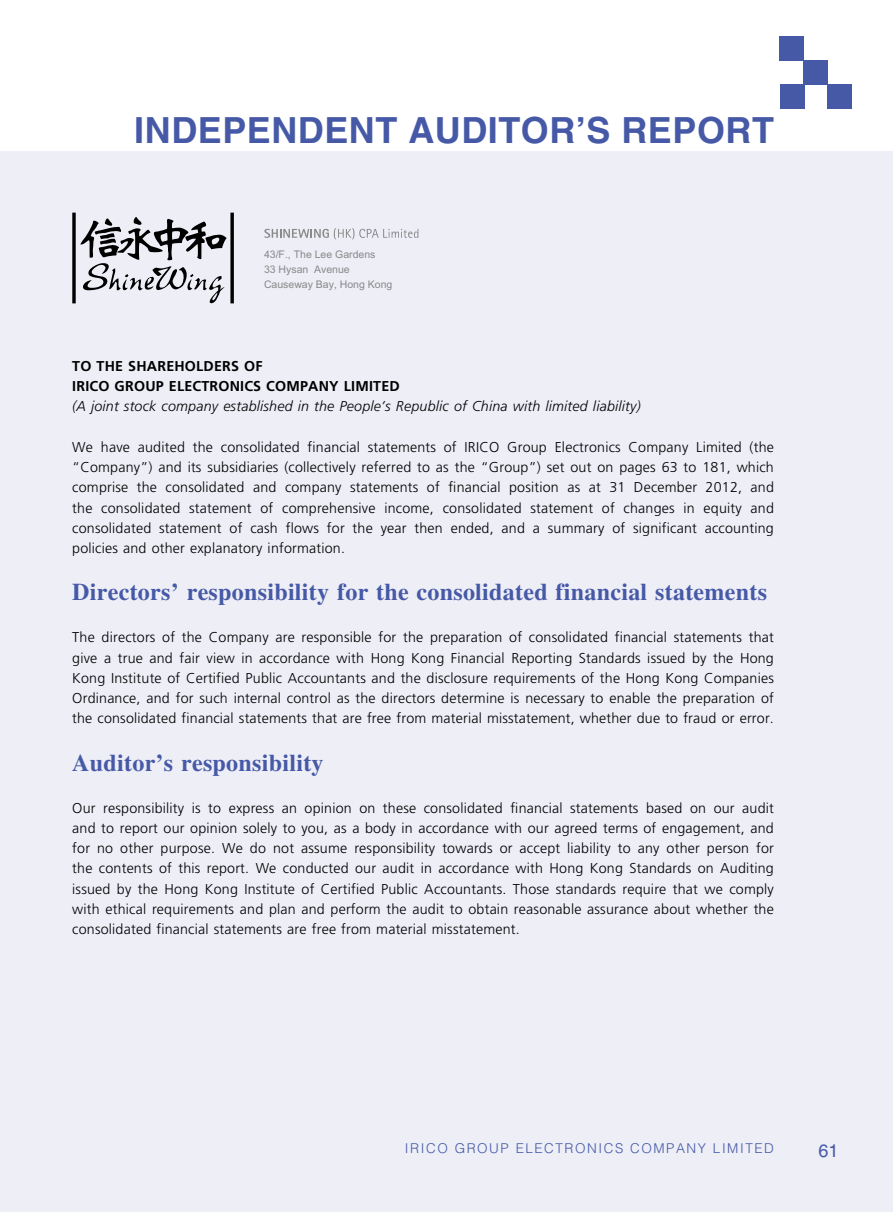
<style>
.page{position:relative;width:893px;height:1212px;background:#fff}
.page>*{position:absolute;margin:0;border:0;box-sizing:border-box;transform-origin:0 0}
.t1{font:700 36px "Helvetica LT Std";letter-spacing:.015em;color:#4659a7}
.Subhead_1{font:700 24px "Times LT Std";letter-spacing:.01em;color:#4659a7}
.t2{font:18px "Helvetica LT Std";color:#4659a7}
.Body_text{font:300 14.25px/20.2px "Frutiger LT Std";letter-spacing:.015em;color:#000;text-align:justify}
.Body_text-2{font:italic 300 14.25px "Frutiger LT Std";letter-spacing:.015em;color:#000}
.Body_text-3{font:700 14.25px "Frutiger LT Std";letter-spacing:.015em;color:#000}
.t3{font:300 13.5px "Helvetica LT Std";letter-spacing:.115em;color:#4659a7}
.t4{font:700 10.5px/15px "M Hei HK";color:#898989}
</style>
<div class="page">
<div style="left:0;top:152px;width:893px;height:1060px;background:#edeef6"></div>
<div style="left:779px;top:36px;width:24px;height:24px;background:#4659a7"></div>
<div style="left:803px;top:60px;width:25px;height:25px;background:#4659a7"></div>
<div style="left:780px;top:85px;width:25px;height:24px;background:#4659a7"></div>
<div style="left:828px;top:85px;width:24px;height:24px;background:#4659a7"></div>
<svg style="left:72px;top:213px;width:162px;height:90px"></svg>
<svg style="left:264px;top:228px;width:154px;height:12px"></svg>
<p class="t1" style="left:134px;top:108px;width:641px">INDEPENDENT AUDITOR’S REPORT</p>
<p class="t4" style="left:264px;top:245px;width:130px">43/F., The Lee Gardens<br>33 Hysan Avenue<br>Causeway Bay, Hong Kong</p>
<p class="Body_text-3" style="left:72px;top:357px;width:192px">TO THE SHAREHOLDERS OF</p>
<p class="Body_text-3" style="left:72px;top:378px;width:329px">IRICO GROUP ELECTRONICS COMPANY LIMITED</p>
<p class="Body_text-2" style="left:72px;top:398px;width:570px">(A joint stock company established in the People’s Republic of China with limited liability)</p>
<p class="Body_text" style="left:72px;top:437px;width:703px">We have audited the consolidated financial statements of IRICO Group Electronics Company Limited (the “Company”) and its subsidiaries (collectively referred to as the “Group”) set out on pages 63 to 181, which comprise the consolidated and company statements of financial position as at 31 December 2012, and the consolidated statement of comprehensive income, consolidated statement of changes in equity and consolidated statement of cash flows for the year then ended, and a summary of significant accounting policies and other explanatory information.</p>
<p class="Subhead_1" style="left:72px;top:578px;width:696px">Directors’ responsibility for the consolidated financial statements</p>
<p class="Body_text" style="left:72px;top:627px;width:703px">The directors of the Company are responsible for the preparation of consolidated financial statements that give a true and fair view in accordance with Hong Kong Financial Reporting Standards issued by the Hong Kong Institute of Certified Public Accountants and the disclosure requirements of the Hong Kong Companies Ordinance, and for such internal control as the directors determine is necessary to enable the preparation of the consolidated financial statements that are free from material misstatement, whether due to fraud or error.</p>
<p class="Subhead_1" style="left:72px;top:748px;width:253px">Auditor’s responsibility</p>
<p class="Body_text" style="left:72px;top:798px;width:703px">Our responsibility is to express an opinion on these consolidated financial statements based on our audit and to report our opinion solely to you, as a body in accordance with our agreed terms of engagement, and for no other purpose. We do not assume responsibility towards or accept liability to any other person for the contents of this report. We conducted our audit in accordance with Hong Kong Standards on Auditing issued by the Hong Kong Institute of Certified Public Accountants. Those standards require that we comply with ethical requirements and plan and perform the audit to obtain reasonable assurance about whether the consolidated financial statements are free from material misstatement.</p>
<p class="t3" style="left:405px;top:1140px;width:371px">IRICO GROUP ELECTRONICS COMPANY LIMITED</p>
<p class="t2" style="left:818px;top:1140px;width:22px">61</p>
</div>
